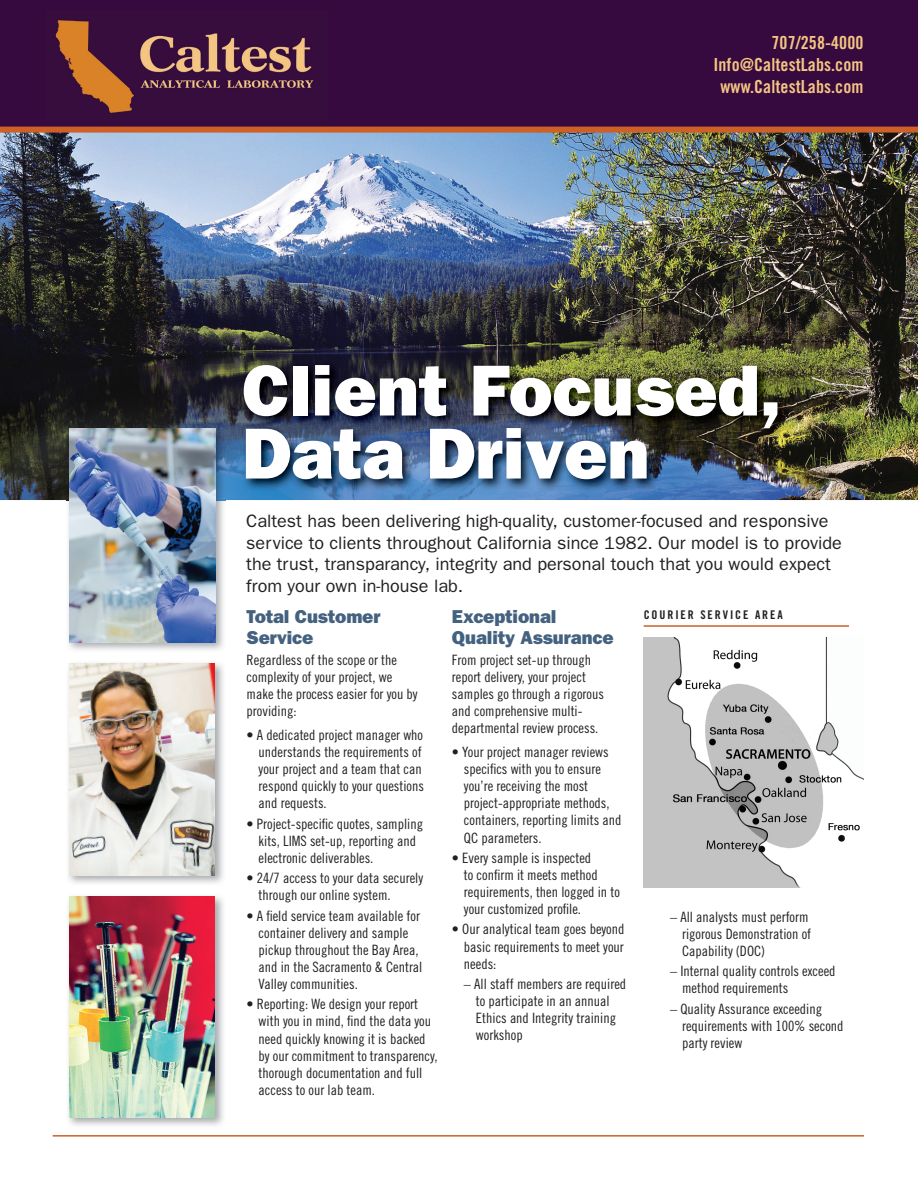
<style>
.page{position:relative;width:918px;height:1188px;background:#fff}
.page>*{position:absolute;margin:0;border:0;box-sizing:border-box;transform-origin:0 0}
.t1{font:800 72.45px/63px "Franklin Gothic";color:#fff}
.t2{font:800 18.75px/21px "Franklin Gothic";letter-spacing:-.01em;color:#446180}
.t3{font:18px/21.6px "Franklin Gothic";color:#231f20}
.t4{font:18px/21.8px "Trade Gothic Bold Cond Twenty";letter-spacing:.005em;color:#f4c483;text-align:right}
.t5{font:14.25px/17.1px "Trade Gothic Cond Eighteen";color:#231f20}
.t6{font:12px "Trade Gothic Bold Cond Twenty";letter-spacing:.16em;color:#231f20}
</style>
<div class="page">
<img style="left:0;top:133px;width:918px;height:367px">
<div style="left:0;top:0;width:918px;height:130px;background:#360a3e"></div>
<img style="left:239px;top:361px;width:551px;height:131px">
<div style="left:0;top:127px;width:918px;height:6px;background:#cd6027"></div>
<hr style="left:644px;top:625px;width:205px;height:2px;background:#cd6027">
<img style="left:66px;top:425px;width:160px;height:701px">
<img style="left:69px;top:664px;width:146px;height:211px">
<img style="left:69px;top:429px;width:146px;height:214px">
<img style="left:69px;top:896px;width:146px;height:221px">
<hr style="left:53px;top:1135px;width:811px;height:2px;background:#cd6027">
<img style="left:55px;top:20px;width:259px;height:93px">
<img style="left:644px;top:638px;width:219px;height:250px">
<p class="t4" style="left:713px;top:32px;width:152px">707/258-4000<br>Info@CaltestLabs.com www.CaltestLabs.com</p>
<h1 class="t1" style="left:242px;top:359px;width:541px">Client Focused,<br>Data Driven</h1>
<p class="t3" style="left:246px;top:510px;width:597px">Caltest has been delivering high-quality, customer-focused and responsive service to clients throughout California since 1982. Our model is to provide the trust, transparancy, integrity and personal touch that you would expect from your own in-house lab.</p>
<h2 class="t2" style="left:247px;top:607px;width:135px">Total Customer<br>Service</h2>
<p class="t5" style="left:247px;top:651px;width:172px">Regardless of the scope or the complexity of your project, we make the process easier for you by providing:</p>
<p class="t5" style="left:259px;top:726px;width:167px;text-indent:-12px">• A dedicated project manager who understands the requirements of your project and a team that can respond quickly to your questions and requests.</p>
<p class="t5" style="left:259px;top:815px;width:166px;text-indent:-12px">• Project-specific quotes, sampling kits, LIMS set-up, reporting and electronic deliverables.</p>
<p class="t5" style="left:259px;top:869px;width:166px;text-indent:-12px">• 24/7 access to your data securely through our online system.</p>
<p class="t5" style="left:259px;top:907px;width:165px;text-indent:-12px">• A field service team available for container delivery and sample pickup throughout the Bay Area, and in the Sacramento &amp; Central<br>Valley communities.</p>
<p class="t5" style="left:259px;top:996px;width:180px;text-indent:-12px">• Reporting: We design your report with you in mind, find the data you need quickly knowing it is backed by our commitment to transparency, thorough documentation and full access to our lab team.</p>
<h2 class="t2" style="left:452px;top:607px;width:163px">Exceptional<br>Quality Assurance</h2>
<p class="t5" style="left:452px;top:651px;width:153px">From project set-up through report delivery, your project samples go through a rigorous and comprehensive multi&shy;departmental review process.</p>
<p class="t5" style="left:464px;top:743px;width:159px;text-indent:-12px">• Your project manager reviews specifics with you to ensure you’re receiving the most project-appropriate methods, containers, reporting limits and<br>QC parameters.</p>
<p class="t5" style="left:464px;top:849px;width:157px;text-indent:-12px">• Every sample is inspected<br>to confirm it meets method requirements, then logged in to your customized profile.</p>
<p class="t5" style="left:464px;top:921px;width:162px;text-align:justify;text-indent:-12px">• Our analytical team goes beyond basic requirements to meet your needs:</p>
<p class="t5" style="left:476px;top:975px;width:152px;text-indent:-12px">– All staff members are required to participate in an annual<br>Ethics and Integrity training workshop</p>
<p class="t6" style="left:644px;top:607px;width:141px">COURIER SERVICE AREA</p>
<p class="t5" style="left:682px;top:908px;width:131px;text-indent:-12px">– All analysts must perform rigorous Demonstration of<br>Capability (DOC)</p>
<p class="t5" style="left:682px;top:962px;width:155px;text-indent:-12px">– Internal quality controls exceed method requirements</p>
<p class="t5" style="left:682px;top:1000px;width:163px;text-indent:-12px">– Quality Assurance exceeding requirements with 100% second party review</p>
</div>
